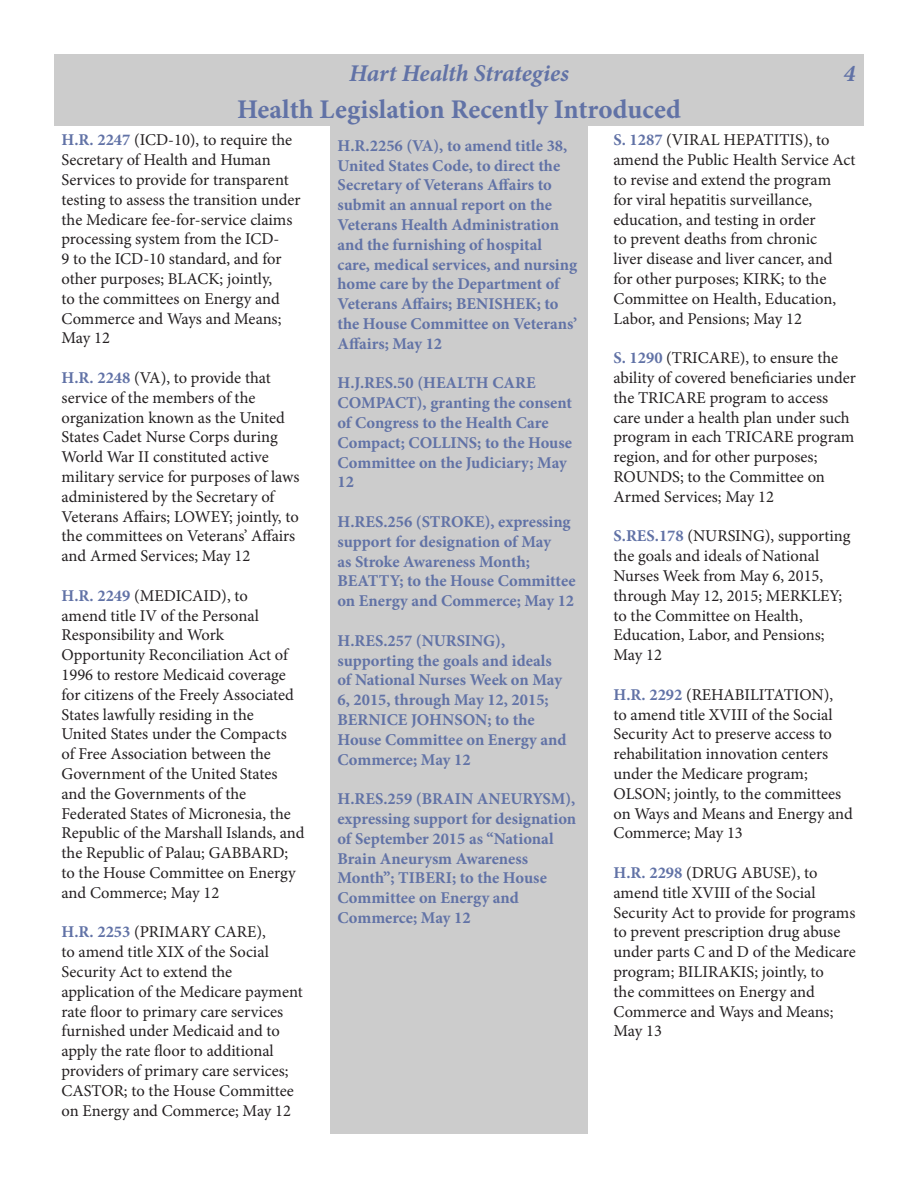
<style>
.page{position:relative;width:918px;height:1188px;background:#fff}
.page>*{position:absolute;margin:0;border:0;box-sizing:border-box;transform-origin:0 0}
.t1{font:700 27px "Minion Pro";color:#6172a6}
.t2{font:italic 700 24px "Minion Pro";letter-spacing:-.005em;color:#6172a6}
.t3{font:16.5px/19.8px "Minion Pro";color:#231f20}
.t4{font:700 16.5px/19.8px "Minion Pro";color:#6172a6}
.s1{font-weight:700;color:#6172a6}
</style>
<div class="page">
<div style="left:54px;top:54px;width:810px;height:36px;background:#ccc"></div>
<div style="left:54px;top:90px;width:810px;height:36px;background:#ccc"></div>
<div style="left:330px;top:126px;width:258px;height:1008px;background:#ccc"></div>
<p class="t2" style="left:349px;top:56px;width:221px">Hart Health Strategies</p>
<p class="t2" style="left:844px;top:56px;width:13px">4</p>
<p class="t1" style="left:237px;top:90px;width:445px">Health Legislation Recently Introduced</p>
<p class="t3" style="left:62px;top:130px;width:241px"><span class="s1">H.R. 2247</span> (ICD-10), to require the<br>Secretary of Health and Human<br>Services to provide for transparent testing to assess the transition under the Medicare fee-for-service claims processing system from the ICD-<br>9 to the ICD-10 standard, and for other purposes; BLACK; jointly,<br>to the committees on Energy and<br>Commerce and Ways and Means;<br>May 12</p>
<p class="t3" style="left:62px;top:368px;width:240px"><span class="s1">H.R. 2248</span> (VA), to provide that service of the members of the organization known as the United<br>States Cadet Nurse Corps during<br>World War II constituted active military service for purposes of laws administered by the Secretary of<br>Veterans Affairs; LOWEY; jointly, to the committees on Veterans’ Affairs and Armed Services; May 12</p>
<p class="t3" style="left:62px;top:586px;width:245px"><span class="s1">H.R. 2249</span> (MEDICAID), to<br>amend title IV of the Personal<br>Responsibility and Work<br>Opportunity Reconciliation Act of<br>1996 to restore Medicaid coverage for citizens of the Freely Associated<br>States lawfully residing in the<br>United States under the Compacts<br>of Free Association between the<br>Government of the United States and the Governments of the<br>Federated States of Micronesia, the<br>Republic of the Marshall Islands, and the Republic of Palau; GABBARD; to the House Committee on Energy and Commerce; May 12</p>
<p class="t3" style="left:62px;top:922px;width:243px"><span class="s1">H.R. 2253</span> (PRIMARY CARE),<br>to amend title XIX of the Social<br>Security Act to extend the application of the Medicare payment rate floor to primary care services furnished under Medicaid and to apply the rate floor to additional providers of primary care services;<br>CASTOR; to the House Committee on Energy and Commerce; May 12</p>
<p class="t3" style="left:614px;top:130px;width:244px"><span class="s1">S. 1287</span> (VIRAL HEPATITIS), to amend the Public Health Service Act to revise and extend the program<br>for viral hepatitis surveillance, education, and testing in order<br>to prevent deaths from chronic<br>liver disease and liver cancer, and for other purposes; KIRK; to the<br>Committee on Health, Education,<br>Labor, and Pensions; May 12</p>
<p class="t3" style="left:614px;top:348px;width:244px"><span class="s1">S. 1290</span> (TRICARE), to ensure the ability of covered beneficiaries under the TRICARE program to access care under a health plan under such program in each TRICARE program region, and for other purposes;<br>ROUNDS; to the Committee on<br>Armed Services; May 12</p>
<p class="t3" style="left:614px;top:526px;width:239px"><span class="s1">S.RES.178</span> (NURSING), supporting the goals and ideals of National<br>Nurses Week from May 6, 2015, through May 12, 2015; MERKLEY; to the Committee on Health,<br>Education, Labor, and Pensions;<br>May 12</p>
<p class="t3" style="left:614px;top:685px;width:241px"><span class="s1">H.R. 2292</span> (REHABILITATION),<br>to amend title XVIII of the Social<br>Security Act to preserve access to rehabilitation innovation centers under the Medicare program;<br>OLSON; jointly, to the committees on Ways and Means and Energy and<br>Commerce; May 13</p>
<p class="t3" style="left:614px;top:863px;width:244px"><span class="s1">H.R. 2298</span> (DRUG ABUSE), to amend title XVIII of the Social<br>Security Act to provide for programs to prevent prescription drug abuse under parts C and D of the Medicare program; BILIRAKIS; jointly, to<br>the committees on Energy and<br>Commerce and Ways and Means;<br>May 13</p>
<p class="t4" style="left:338px;top:136px;width:241px">H.R.2256 (VA), to amend title 38,<br>United States Code, to direct the<br>Secretary of Veterans Affairs to submit an annual report on the<br>Veterans Health Administration and the furnishing of hospital care, medical services, and nursing home care by the Department of<br>Veterans Affairs; BENISHEK; to the House Committee on Veterans’<br>Affairs; May 12</p>
<p class="t4" style="left:338px;top:373px;width:236px">H.J.RES.50 (HEALTH CARE<br>COMPACT), granting the consent of Congress to the Health Care<br>Compact; COLLINS; to the House<br>Committee on the Judiciary; May<br>12</p>
<p class="t4" style="left:338px;top:512px;width:240px">H.RES.256 (STROKE), expressing support for designation of May<br>as Stroke Awareness Month;<br>BEATTY; to the House Committee on Energy and Commerce; May 12</p>
<p class="t4" style="left:338px;top:631px;width:230px">H.RES.257 (NURSING), supporting the goals and ideals of National Nurses Week on May<br>6, 2015, through May 12, 2015;<br>BERNICE JOHNSON; to the<br>House Committee on Energy and<br>Commerce; May 12</p>
<p class="t4" style="left:338px;top:789px;width:240px">H.RES.259 (BRAIN ANEURYSM), expressing support for designation of September 2015 as “National<br>Brain Aneurysm Awareness<br>Month”; TIBERI; to the House<br>Committee on Energy and<br>Commerce; May 12</p>
</div>
